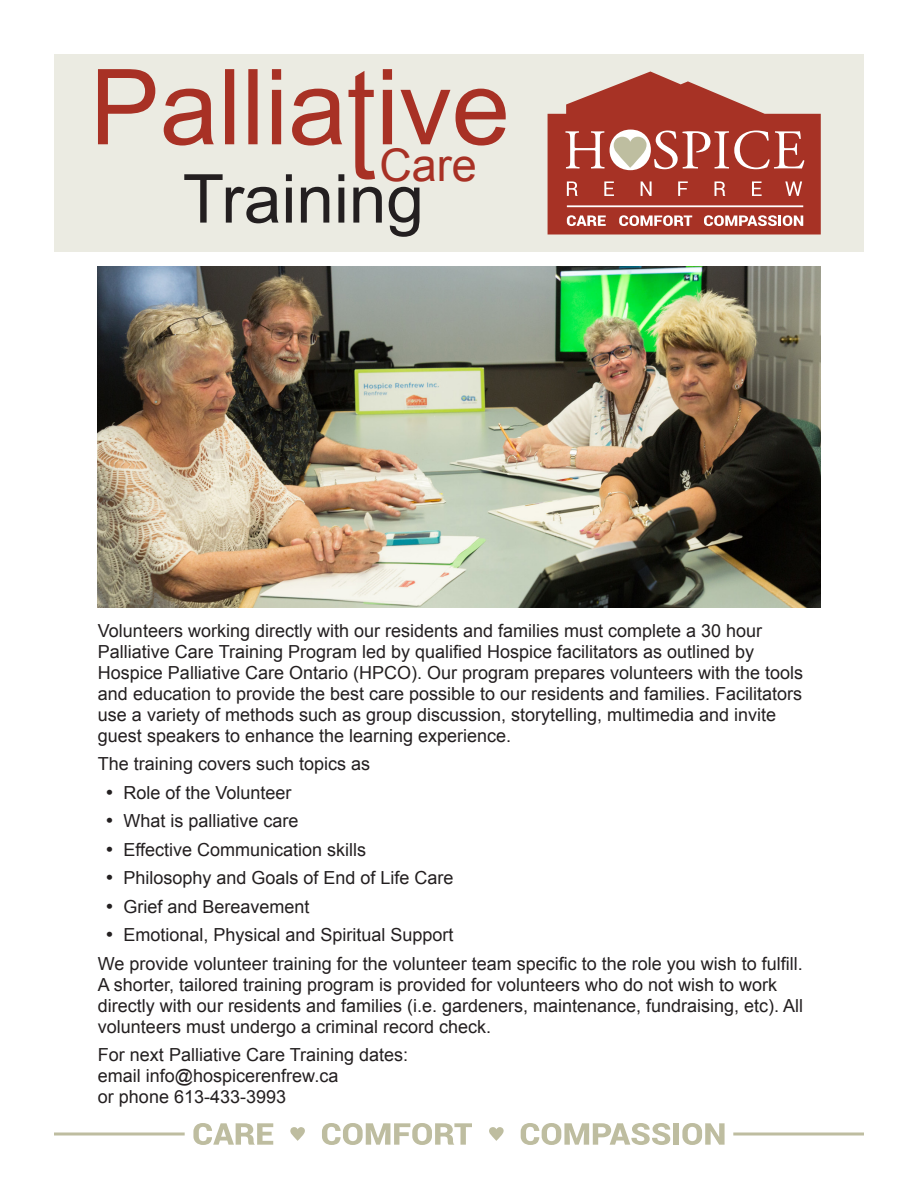
<style>
.page{position:relative;width:918px;height:1188px;background:#fff}
.page>*{position:absolute;margin:0;border:0;box-sizing:border-box;transform-origin:0 0}
.t1{font:67.5px "Arial";color:#231f20}
.t2{font:45px "Arial";color:#a83125}
.Paragraph_Style_1{font:18px/21px "Arial";color:#231f20}
</style>
<div class="page">
<div style="left:54px;top:54px;width:810px;height:198px;background:#ebebe2"></div>
<svg style="left:548px;top:72px;width:273px;height:162px;fill:#a73225"></svg>
<svg style="left:565px;top:131px;width:40px;height:38px;background:#c06e65"></svg>
<svg style="left:654px;top:131px;width:150px;height:38px;background:#bd665c"></svg>
<div style="left:610px;top:130px;width:41px;height:40px;background:#fff;border-radius:50%"></div>
<svg style="left:614px;top:137px;width:33px;height:31px"></svg>
<svg style="left:567px;top:181px;width:11px;height:15px"></svg>
<svg style="left:604px;top:181px;width:10px;height:15px"></svg>
<svg style="left:641px;top:181px;width:11px;height:15px"></svg>
<svg style="left:678px;top:181px;width:10px;height:15px"></svg>
<svg style="left:715px;top:181px;width:10px;height:15px"></svg>
<svg style="left:752px;top:181px;width:10px;height:15px"></svg>
<svg style="left:785px;top:181px;width:17px;height:15px"></svg>
<hr style="left:567px;top:205px;width:236px;height:2px;background:#fff">
<svg style="left:567px;top:215px;width:39px;height:11px"></svg>
<svg style="left:619px;top:215px;width:73px;height:11px"></svg>
<svg style="left:704px;top:215px;width:99px;height:11px"></svg>
<img style="left:98px;top:266px;width:722px;height:342px">
<svg style="left:98px;top:69px;width:408px;height:111px"></svg>
<svg style="left:193px;top:1123px;width:80px;height:22px"></svg>
<svg style="left:322px;top:1123px;width:150px;height:22px"></svg>
<svg style="left:521px;top:1123px;width:149px;height:22px"></svg>
<div style="left:674px;top:1123px;width:5px;height:22px;background:#bebda0"></div>
<svg style="left:682px;top:1123px;width:43px;height:22px"></svg>
<svg style="left:290px;top:1127px;width:15px;height:14px"></svg>
<svg style="left:489px;top:1127px;width:15px;height:14px"></svg>
<svg style="left:54px;top:1132px;width:131px;height:4px"></svg>
<svg style="left:733px;top:1132px;width:131px;height:4px"></svg>
<p class="t2" style="left:379px;top:136px;width:99px">Care</p>
<p class="t1" style="left:183px;top:155px;width:243px">Training</p>
<p class="Paragraph_Style_1" style="left:98px;top:620px;width:707px">Volunteers working directly with our residents and families must complete a 30 hour Palliative Care Training Program led by qualified Hospice facilitators as outlined by Hospice Palliative Care Ontario (HPCO). Our program prepares volunteers with the tools and education to provide the best care possible to our residents and families. Facilitators use a variety of methods such as group discussion, storytelling, multimedia and invite guest speakers to enhance the learning experience.</p>
<p class="Paragraph_Style_1" style="left:98px;top:754px;width:274px">The training covers such topics as</p>
<p class="Paragraph_Style_1" style="left:105px;top:782px;width:188px">• Role of the Volunteer</p>
<p class="Paragraph_Style_1" style="left:105px;top:811px;width:195px">• What is palliative care</p>
<p class="Paragraph_Style_1" style="left:105px;top:839px;width:262px">• Effective Communication skills</p>
<p class="Paragraph_Style_1" style="left:105px;top:868px;width:350px">• Philosophy and Goals of End of Life Care</p>
<p class="Paragraph_Style_1" style="left:105px;top:896px;width:206px">• Grief and Bereavement</p>
<p class="Paragraph_Style_1" style="left:105px;top:925px;width:350px">• Emotional, Physical and Spiritual Support</p>
<p class="Paragraph_Style_1" style="left:98px;top:953px;width:707px">We provide volunteer training for the volunteer team specific to the role you wish to fulfill.<br>A shorter, tailored training program is provided for volunteers who do not wish to work directly with our residents and families (i.e. gardeners, maintenance, fundraising, etc). All volunteers must undergo a criminal record check.</p>
<p class="Paragraph_Style_1" style="left:98px;top:1045px;width:312px">For next Palliative Care Training dates: email info@hospicerenfrew.ca<br>or phone 613-433-3993</p>
</div>
